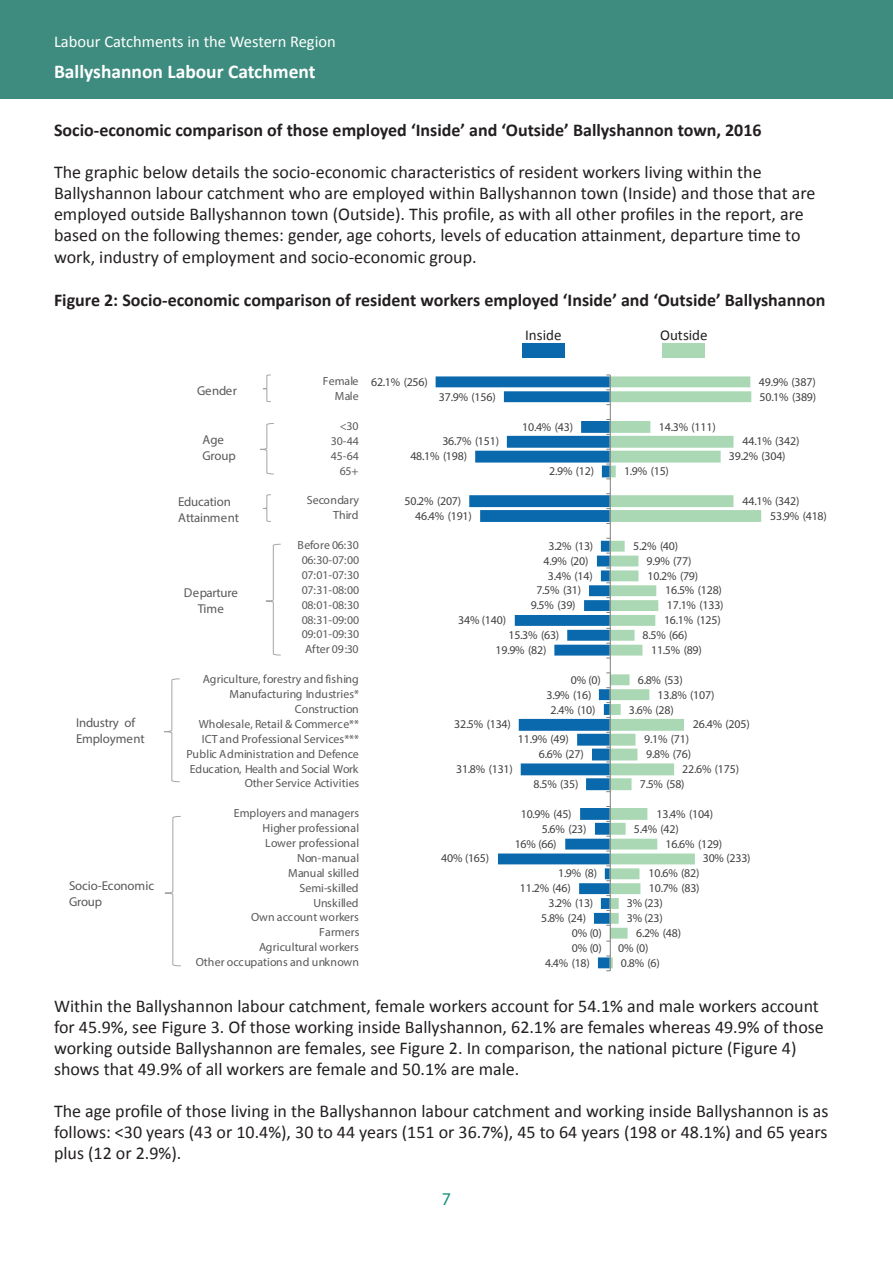
<style>
.page{position:relative;width:893px;height:1263px;background:#fff}
.page>*{position:absolute;margin:0;border:0;box-sizing:border-box;transform-origin:0 0}
.t1{font:700 19.5px "Calibri";color:#fff}
.t2{font:18px/21px "Calibri";color:#231f20}
.t3{font:700 18px "Calibri";color:#231f20}
.t4{font:18px "Myriad Pro";color:#149079}
.t5{font:16.5px "Calibri";color:#fff}
.t6{font:15px "Calibri";color:#231f20}
.t7{font:12.9px/15.9px "Myriad Pro";letter-spacing:-.015em;color:#595959}
.t8{font:11.85px "Myriad Pro";letter-spacing:-.015em;color:#404040}
.t9{font:11.85px "Myriad Pro";letter-spacing:.005em;color:#595959}
</style>
<div class="page">
<div style="left:0;top:0;width:893px;height:99px;background:#3e8c7f"></div>
<svg style="left:436px;top:376px;width:174px;height:592px"></svg>
<svg style="left:611px;top:376px;width:150px;height:592px"></svg>
<hr style="left:610px;top:375px;width:1px;height:596px;background:#7f7f7f">
<svg style="left:262px;top:374px;width:9px;height:29px"></svg>
<svg style="left:260px;top:423px;width:14px;height:52px"></svg>
<svg style="left:262px;top:494px;width:9px;height:28px"></svg>
<svg style="left:265px;top:543px;width:16px;height:113px"></svg>
<svg style="left:164px;top:678px;width:16px;height:105px"></svg>
<svg style="left:165px;top:816px;width:16px;height:151px"></svg>
<div style="left:522px;top:343px;width:42px;height:15px;background:#0a69ad"></div>
<div style="left:662px;top:343px;width:43px;height:15px;background:#aad8b5"></div>
<p class="t5" style="left:54px;top:31px;width:283px">Labour Catchments in the Western Region</p>
<p class="t1" style="left:54px;top:59px;width:263px">Ballyshannon Labour Catchment</p>
<p class="t3" style="left:54px;top:118px;width:709px">Socio-economic comparison of those employed ‘Inside’ and ‘Outside’ Ballyshannon town, 2016</p>
<p class="t2" style="left:54px;top:162px;width:763px">The graphic below details the socio-economic characteristics of resident workers living within the Ballyshannon labour catchment who are employed within Ballyshannon town (Inside) and those that are employed outside Ballyshannon town (Outside). This profile, as with all other profiles in the report, are based on the following themes: gender, age cohorts, levels of education attainment, departure time to work, industry of employment and socio-economic group.</p>
<p class="t3" style="left:54px;top:289px;width:773px">Figure 2: Socio-economic comparison of resident workers employed ‘Inside’ and ‘Outside’ Ballyshannon</p>
<p class="t7" style="left:76px;top:715px;width:70px">Industry of<br>Employment</p>
<p class="t7" style="left:69px;top:877px;width:86px">Socio-Economic<br>Group</p>
<p class="t6" style="left:525px;top:325px;width:38px">Inside</p>
<p class="t6" style="left:660px;top:325px;width:49px">Outside</p>
<p class="t7" style="left:197px;top:382px;width:41px">Gender</p>
<p class="t9" style="left:323px;top:374px;width:37px">Female</p>
<p class="t9" style="left:335px;top:389px;width:25px">Male</p>
<p class="t8" style="left:371px;top:375px;width:58px">62.1% (256)</p>
<p class="t8" style="left:439px;top:389px;width:58px">37.9% (156)</p>
<p class="t8" style="left:759px;top:375px;width:58px">49.9% (387)</p>
<p class="t8" style="left:759px;top:389px;width:58px">50.1% (389)</p>
<p class="t9" style="left:340px;top:419px;width:20px">&lt;30</p>
<p class="t8" style="left:522px;top:419px;width:52px">10.4% (43)</p>
<p class="t8" style="left:659px;top:419px;width:58px">14.3% (111)</p>
<p class="t7" style="left:203px;top:432px;width:35px">Age<br>Group</p>
<p class="t7" style="left:178px;top:493px;width:62px">Education<br>Attainment</p>
<p class="t9" style="left:331px;top:434px;width:29px">30-44</p>
<p class="t8" style="left:442px;top:434px;width:58px">36.7% (151)</p>
<p class="t8" style="left:743px;top:434px;width:58px">44.1% (342)</p>
<p class="t9" style="left:331px;top:448px;width:29px">45-64</p>
<p class="t8" style="left:410px;top:449px;width:58px">48.1% (198)</p>
<p class="t8" style="left:729px;top:449px;width:58px">39.2% (304)</p>
<p class="t9" style="left:340px;top:463px;width:20px">65+</p>
<p class="t8" style="left:549px;top:464px;width:46px">2.9% (12)</p>
<p class="t8" style="left:624px;top:464px;width:46px">1.9% (15)</p>
<p class="t9" style="left:307px;top:493px;width:54px">Secondary</p>
<p class="t8" style="left:404px;top:494px;width:58px">50.2% (207)</p>
<p class="t8" style="left:743px;top:494px;width:58px">44.1% (342)</p>
<p class="t9" style="left:333px;top:508px;width:27px">Third</p>
<p class="t8" style="left:415px;top:509px;width:58px">46.4% (191)</p>
<p class="t8" style="left:770px;top:509px;width:58px">53.9% (418)</p>
<p class="t9" style="left:297px;top:538px;width:63px">Before 06:30</p>
<p class="t8" style="left:548px;top:538px;width:46px">3.2% (13)</p>
<p class="t8" style="left:633px;top:538px;width:46px">5.2% (40)</p>
<p class="t9" style="left:302px;top:553px;width:59px">06:30-07:00</p>
<p class="t8" style="left:544px;top:553px;width:46px">4.9% (20)</p>
<p class="t8" style="left:646px;top:553px;width:46px">9.9% (77)</p>
<p class="t9" style="left:302px;top:568px;width:59px">07:01-07:30</p>
<p class="t8" style="left:548px;top:568px;width:46px">3.4% (14)</p>
<p class="t8" style="left:647px;top:568px;width:52px">10.2% (79)</p>
<p class="t7" style="left:184px;top:585px;width:55px;text-align:center">Departure<br>Time</p>
<p class="t9" style="left:302px;top:582px;width:59px">07:31-08:00</p>
<p class="t9" style="left:302px;top:597px;width:59px">08:01-08:30</p>
<p class="t8" style="left:536px;top:583px;width:46px">7.5% (31)</p>
<p class="t8" style="left:531px;top:598px;width:46px">9.5% (39)</p>
<p class="t8" style="left:665px;top:583px;width:58px">16.5% (128)</p>
<p class="t8" style="left:667px;top:598px;width:58px">17.1% (133)</p>
<p class="t9" style="left:302px;top:612px;width:59px">08:31-09:00</p>
<p class="t8" style="left:458px;top:613px;width:49px">34% (140)</p>
<p class="t8" style="left:664px;top:613px;width:58px">16.1% (125)</p>
<p class="t9" style="left:302px;top:627px;width:59px">09:01-09:30</p>
<p class="t8" style="left:508px;top:628px;width:52px">15.3% (63)</p>
<p class="t8" style="left:643px;top:628px;width:46px">8.5% (66)</p>
<p class="t9" style="left:305px;top:642px;width:55px">After 09:30</p>
<p class="t8" style="left:495px;top:643px;width:52px">19.9% (82)</p>
<p class="t8" style="left:651px;top:643px;width:52px">11.5% (89)</p>
<p class="t9" style="left:203px;top:672px;width:158px">Agriculture, forestry and fishing</p>
<p class="t8" style="left:571px;top:672px;width:32px">0% (0)</p>
<p class="t8" style="left:638px;top:672px;width:46px">6.8% (53)</p>
<p class="t9" style="left:230px;top:687px;width:131px">Manufacturing Industries*</p>
<p class="t8" style="left:546px;top:687px;width:46px">3.9% (16)</p>
<p class="t8" style="left:658px;top:687px;width:58px">13.8% (107)</p>
<p class="t9" style="left:295px;top:702px;width:65px">Construction</p>
<p class="t8" style="left:551px;top:702px;width:46px">2.4% (10)</p>
<p class="t8" style="left:629px;top:702px;width:46px">3.6% (28)</p>
<p class="t9" style="left:199px;top:716px;width:162px">Wholesale, Retail &amp; Commerce**</p>
<p class="t8" style="left:454px;top:717px;width:58px">32.5% (134)</p>
<p class="t8" style="left:693px;top:717px;width:58px">26.4% (205)</p>
<p class="t9" style="left:202px;top:731px;width:159px">ICT and Professional Services***</p>
<p class="t8" style="left:518px;top:732px;width:52px">11.9% (49)</p>
<p class="t8" style="left:644px;top:732px;width:46px">9.1% (71)</p>
<p class="t9" style="left:187px;top:746px;width:174px">Public Administration and Defence</p>
<p class="t8" style="left:539px;top:747px;width:46px">6.6% (27)</p>
<p class="t8" style="left:646px;top:747px;width:46px">9.8% (76)</p>
<p class="t9" style="left:190px;top:761px;width:170px">Education, Health and Social Work</p>
<p class="t8" style="left:456px;top:762px;width:58px">31.8% (131)</p>
<p class="t8" style="left:682px;top:762px;width:58px">22.6% (175)</p>
<p class="t9" style="left:245px;top:776px;width:116px">Other Service Activities</p>
<p class="t8" style="left:533px;top:777px;width:46px">8.5% (35)</p>
<p class="t8" style="left:640px;top:777px;width:46px">7.5% (58)</p>
<p class="t9" style="left:234px;top:806px;width:127px">Employers and managers</p>
<p class="t8" style="left:521px;top:806px;width:52px">10.9% (45)</p>
<p class="t8" style="left:656px;top:806px;width:58px">13.4% (104)</p>
<p class="t9" style="left:262px;top:821px;width:98px">Higher professional</p>
<p class="t8" style="left:542px;top:821px;width:46px">5.6% (23)</p>
<p class="t8" style="left:634px;top:821px;width:46px">5.4% (42)</p>
<p class="t9" style="left:265px;top:836px;width:95px">Lower professional</p>
<p class="t8" style="left:515px;top:836px;width:43px">16% (66)</p>
<p class="t8" style="left:665px;top:836px;width:58px">16.6% (129)</p>
<p class="t9" style="left:297px;top:850px;width:64px">Non-manual</p>
<p class="t8" style="left:441px;top:851px;width:49px">40% (165)</p>
<p class="t8" style="left:703px;top:851px;width:49px">30% (233)</p>
<p class="t9" style="left:288px;top:865px;width:73px">Manual skilled</p>
<p class="t8" style="left:558px;top:866px;width:40px">1.9% (8)</p>
<p class="t8" style="left:648px;top:866px;width:52px">10.6% (82)</p>
<p class="t9" style="left:300px;top:880px;width:61px">Semi-skilled</p>
<p class="t8" style="left:520px;top:881px;width:52px">11.2% (46)</p>
<p class="t8" style="left:649px;top:881px;width:52px">10.7% (83)</p>
<p class="t9" style="left:313px;top:895px;width:47px">Unskilled</p>
<p class="t8" style="left:548px;top:896px;width:46px">3.2% (13)</p>
<p class="t8" style="left:627px;top:896px;width:38px">3% (23)</p>
<p class="t9" style="left:251px;top:910px;width:109px">Own account workers</p>
<p class="t8" style="left:541px;top:911px;width:46px">5.8% (24)</p>
<p class="t8" style="left:627px;top:911px;width:38px">3% (23)</p>
<p class="t9" style="left:319px;top:925px;width:42px">Farmers</p>
<p class="t8" style="left:572px;top:926px;width:32px">0% (0)</p>
<p class="t8" style="left:636px;top:926px;width:46px">6.2% (48)</p>
<p class="t9" style="left:259px;top:940px;width:101px">Agricultural workers</p>
<p class="t8" style="left:572px;top:940px;width:32px">0% (0)</p>
<p class="t8" style="left:618px;top:940px;width:32px">0% (0)</p>
<p class="t9" style="left:196px;top:955px;width:164px">Other occupations and unknown</p>
<p class="t8" style="left:545px;top:955px;width:46px">4.4% (18)</p>
<p class="t8" style="left:621px;top:955px;width:40px">0.8% (6)</p>
<p class="t2" style="left:54px;top:995px;width:771px">Within the Ballyshannon labour catchment, female workers account for 54.1% and male workers account for 45.9%, see Figure 3. Of those working inside Ballyshannon, 62.1% are females whereas 49.9% of those working outside Ballyshannon are females, see Figure 2. In comparison, the national picture (Figure 4) shows that 49.9% of all workers are female and 50.1% are male.</p>
<p class="t2" style="left:54px;top:1100px;width:776px;text-align:justify">The age profile of those living in the Ballyshannon labour catchment and working inside Ballyshannon is as follows: &lt;30 years (43 or 10.4%), 30 to 44 years (151 or 36.7%), 45 to 64 years (198 or 48.1%) and 65 years plus (12 or 2.9%).</p>
<p class="t4" style="left:442px;top:1187px;width:11px">7</p>
</div>
